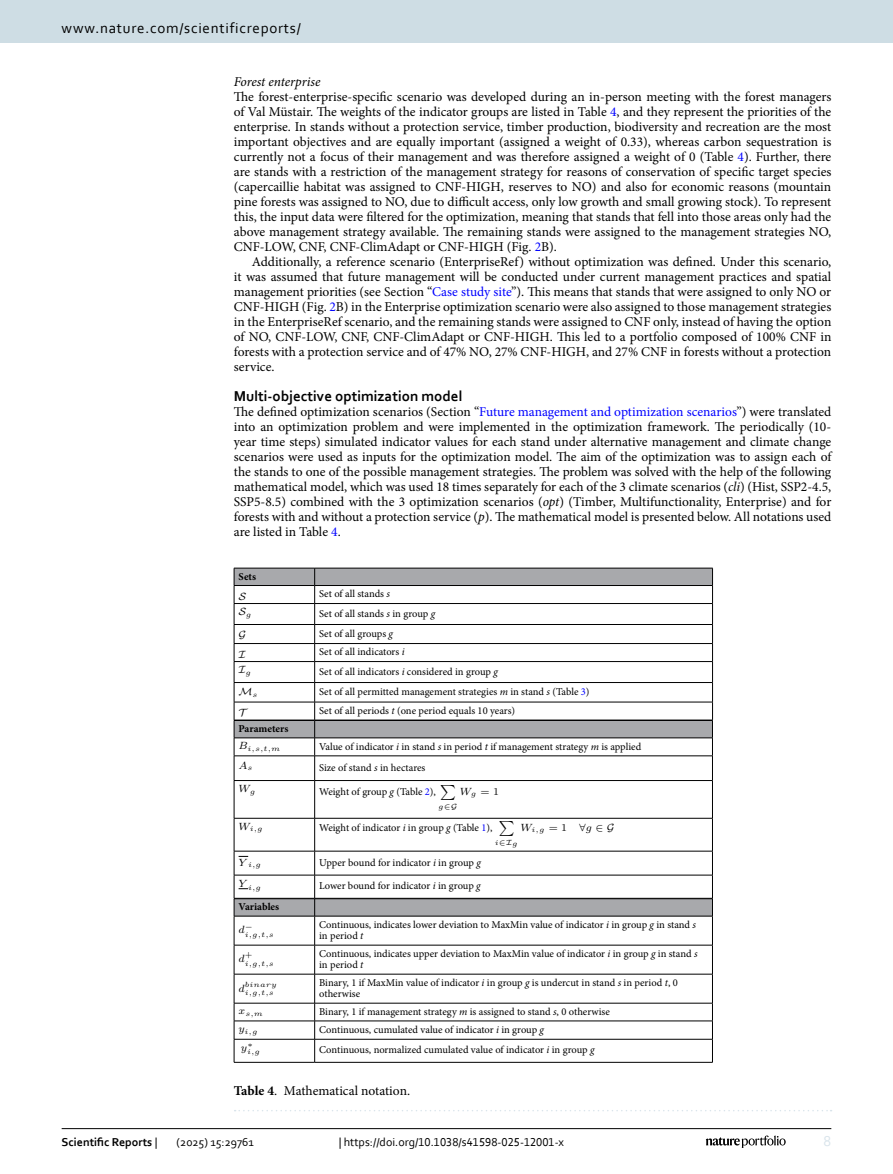
<style>
.page{position:relative;width:893px;height:1174px;background:#fff}
.page>*{position:absolute;margin:0;border:0;box-sizing:border-box;transform-origin:0 0}
.t1{font:15px "Corbel";letter-spacing:.05em;color:#000}
.Head_2{font:700 15px "Corbel";color:#000}
.t2{font:15px "LM Math Extension 10";color:#000}
.t3{font:15px "Corbel";color:#d9e4eb}
.Body_Text{font:13.5px/15px "Minion Pro";color:#000;text-align:justify}
.Body_Text_Indent{font:13.5px/15px "Minion Pro";color:#000;text-align:justify}
.Table_Caption{font:13.5px "Minion Pro";color:#000}
.Head_3{font:italic 13.5px "Minion Pro";letter-spacing:-.01em;color:#000}
.t4{font:12px "Corbel";color:#000}
.t5{font:700 12px "Corbel";color:#000}
.Table_Body{font:10.5px/11.2px "Minion Pro";color:#000}
.Table_Head{font:700 10.5px "Minion Pro";color:#000}
.t6{font:10.5px "LM Math Italic 7";color:#000}
.t7{font:10.5px "LM Roman 7";color:#000}
.t8{font:7.5px/8.6px "LM Math Italic 5";color:#000}
.s1{color:#00f}
.s2{font-style:italic}
.s3{font-family:"LM Math Italic 7"}
.s4{font-family:"LM Roman 5"}
.s5{font-weight:700}
.s6{font-weight:400}
</style>
<div class="page">
<hr style="left:234px;top:780px;width:81px;height:1px;background:#000">
<hr style="left:234px;top:780px;width:1px;height:38px;background:#000">
<hr style="left:315px;top:780px;width:398px;height:1px;background:#000">
<hr style="left:314px;top:780px;width:1px;height:38px;background:#000">
<hr style="left:712px;top:780px;width:1px;height:38px;background:#000">
<hr style="left:234px;top:818px;width:81px;height:1px;background:#000">
<hr style="left:234px;top:818px;width:1px;height:33px;background:#000">
<hr style="left:315px;top:818px;width:398px;height:1px;background:#000">
<hr style="left:314px;top:818px;width:1px;height:33px;background:#000">
<hr style="left:712px;top:818px;width:1px;height:33px;background:#000">
<hr style="left:234px;top:1062px;width:81px;height:1px;background:#000">
<svg style="left:234px;top:851px;width:479px;height:211px"></svg>
<hr style="left:315px;top:1062px;width:398px;height:1px;background:#000">
<svg style="left:235px;top:1110px;width:597px;height:1px"></svg>
<hr style="left:62px;top:1128px;width:769px;height:1px;background:#000">
<svg style="left:706px;top:1135px;width:80px;height:12px"></svg>
<div style="left:0;top:0;width:893px;height:43px;background:#cedde4"></div>
<svg style="left:234px;top:568px;width:479px;height:212px"></svg>
<p class="t1" style="left:62px;top:18px;width:241px">www.nature.com/scientificreports/</p>
<p class="Head_3" style="left:234px;top:72px;width:88px">Forest enterprise</p>
<p class="Body_Text" style="left:234px;top:89px;width:599px">The forest-enterprise-specific scenario was developed during an in-person meeting with the forest managers of Val Müstair. The weights of the indicator groups are listed in Table <span class="s1">4</span>, and they represent the priorities of the enterprise. In stands without a protection service, timber production, biodiversity and recreation are the most important objectives and are equally important (assigned a weight of 0.33), whereas carbon sequestration is currently not a focus of their management and was therefore assigned a weight of 0 (Table <span class="s1">4</span>). Further, there are stands with a restriction of the management strategy for reasons of conservation of specific target species (capercaillie habitat was assigned to CNF-HIGH, reserves to NO) and also for economic reasons (mountain pine forests was assigned to NO, due to difficult access, only low growth and small growing stock). To represent this, the input data were filtered for the optimization, meaning that stands that fell into those areas only had the above management strategy available. The remaining stands were assigned to the management strategies NO, CNF-LOW, CNF, CNF-ClimAdapt or CNF-HIGH (Fig. <span class="s1">2</span>B).</p>
<p class="Body_Text_Indent" style="left:234px;top:254px;width:599px;text-indent:18px">Additionally, a reference scenario (EnterpriseRef) without optimization was defined. Under this scenario, it was assumed that future management will be conducted under current management practices and spatial management priorities (see Section “<span class="s1">Case study site</span>”). This means that stands that were assigned to only NO or CNF-HIGH (Fig. <span class="s1">2</span>B) in the Enterprise optimization scenario were also assigned to those management strategies in the EnterpriseRef scenario, and the remaining stands were assigned to CNF only, instead of having the option of NO, CNF-LOW, CNF, CNF-ClimAdapt or CNF-HIGH. This led to a portfolio composed of 100% CNF in forests with a protection service and of 47% NO, 27% CNF-HIGH, and 27% CNF in forests without a protection service.</p>
<p class="Head_2" style="left:234px;top:386px;width:230px">Multi-objective optimization model</p>
<p class="Body_Text" style="left:234px;top:404px;width:599px">The defined optimization scenarios (Section “<span class="s1">Future management and optimization scenarios</span>”) were translated into an optimization problem and were implemented in the optimization framework. The periodically (10- year time steps) simulated indicator values for each stand under alternative management and climate change scenarios were used as inputs for the optimization model. The aim of the optimization was to assign each of the stands to one of the possible management strategies. The problem was solved with the help of the following mathematical model, which was used 18 times separately for each of the 3 climate scenarios (<span class="s2">cli</span>) (Hist, SSP2-4.5, SSP5-8.5) combined with the 3 optimization scenarios (<span class="s2">opt</span>) (Timber, Multifunctionality, Enterprise) and for forests with and without a protection service (<span class="s2">p</span>). The mathematical model is presented below. All notations used are listed in Table <span class="s1">4</span>.</p>
<p class="Table_Head" style="left:239px;top:569px;width:19px">Sets</p>
<p class="Table_Body" style="left:319px;top:588px;width:72px">Set of all stands <span class="s2">s</span></p>
<p class="t8" style="left:246px;top:610px;width:7px">g</p>
<p class="Table_Body" style="left:319px;top:608px;width:117px">Set of all stands <span class="s2">s</span> in group <span class="s2">g</span></p>
<p class="Table_Body" style="left:319px;top:628px;width:75px">Set of all groups <span class="s2">g</span></p>
<p class="Table_Body" style="left:319px;top:646px;width:87px">Set of all indicators <span class="s2">i</span></p>
<p class="t8" style="left:245px;top:668px;width:7px">g</p>
<p class="Table_Body" style="left:319px;top:666px;width:180px">Set of all indicators <span class="s2">i</span> considered in group <span class="s2">g</span></p>
<p class="t8" style="left:253px;top:690px;width:7px">s</p>
<p class="Table_Body" style="left:319px;top:686px;width:272px">Set of all permitted management strategies <span class="s2">m</span> in stand <span class="s2">s</span> (Table <span class="s1">3</span>)</p>
<p class="Table_Body" style="left:319px;top:705px;width:198px">Set of all periods <span class="s2">t</span> (one period equals 10 years)</p>
<p class="Table_Head" style="left:239px;top:721px;width:51px">Parameters</p>
<p class="t8" style="left:239px;top:744px;width:43px"><sup>B</sup>i,s,t,m</p>
<p class="Table_Body" style="left:319px;top:740px;width:324px">Value of indicator <span class="s2">i</span> in stand <span class="s2">s</span> in period <span class="s2">t</span> if management strategy <span class="s2">m</span> is applied</p>
<p class="t6" style="left:239px;top:760px;width:15px">A<sub>s</sub></p>
<p class="Table_Body" style="left:319px;top:762px;width:108px">Size of stand <span class="s2">s</span> in hectares</p>
<p class="t6" style="left:239px;top:784px;width:18px">W<sub>g</sub></p>
<p class="Table_Body" style="left:319px;top:786px;width:118px">Weight of group <span class="s2">g</span> (Table <span class="s1">2</span>),</p>
<p class="t2" style="left:440px;top:771px;width:17px">∑</p>
<p class="t8" style="left:438px;top:802px;width:14px">g∈</p>
<p class="t7" style="left:460px;top:783px;width:41px"><span class="s3">W</span><sub>g</sub> =1</p>
<p class="t8" style="left:239px;top:825px;width:25px"><sup>W</sup>i,g</p>
<p class="Table_Body" style="left:319px;top:822px;width:175px">Weight of indicator <span class="s2">i</span> in group <span class="s2">g</span> (Table <span class="s1">1</span>),</p>
<p class="t2" style="left:499px;top:806px;width:17px">∑</p>
<p class="t8" style="left:495px;top:839px;width:24px">i∈ g</p>
<p class="t8" style="left:520px;top:826px;width:85px"><sup>W</sup>i,g <sup>=</sup> <sup>1</sup> ∀<sup>g</sup> ∈</p>
<p class="t8" style="left:239px;top:861px;width:24px"><sup>Y</sup> i,g</p>
<p class="Table_Body" style="left:319px;top:857px;width:163px">Upper bound for indicator <span class="s2">i</span> in group <span class="s2">g</span></p>
<p class="t8" style="left:239px;top:884px;width:24px"><sup>Y</sup> i,g</p>
<p class="Table_Body" style="left:319px;top:880px;width:163px">Lower bound for indicator <span class="s2">i</span> in group <span class="s2">g</span></p>
<p class="Table_Head" style="left:239px;top:899px;width:42px">Variables</p>
<p class="t6" style="left:239px;top:925px;width:8px">d</p>
<p class="t8" style="left:245px;top:922px;width:30px">− i,g,t,s</p>
<p class="Table_Body" style="left:319px;top:918px;width:378px">Continuous, indicates lower deviation to MaxMin value of indicator <span class="s2">i</span> in group <span class="s2">g</span> in stand <span class="s2">s </span>in period <span class="s2">t</span></p>
<p class="t6" style="left:239px;top:954px;width:8px">d</p>
<p class="t8" style="left:245px;top:951px;width:30px"><span class="s4">+ </span>i,g,t,s</p>
<p class="Table_Body" style="left:319px;top:947px;width:380px">Continuous, indicates upper deviation to MaxMin value of indicator <span class="s2">i</span> in group <span class="s2">g</span> in stand <span class="s2">s </span>in period <span class="s2">t</span></p>
<p class="t6" style="left:239px;top:983px;width:8px">d</p>
<p class="t8" style="left:245px;top:980px;width:33px">binary i,g,t,s</p>
<p class="Table_Body" style="left:319px;top:976px;width:360px">Binary, 1 if MaxMin value of indicator <span class="s2">i</span> in group <span class="s2">g</span> is undercut in stand <span class="s2">s</span> in period <span class="s2">t</span>, 0 otherwise</p>
<p class="t8" style="left:239px;top:1009px;width:26px"><sup>x</sup>s,m</p>
<p class="Table_Body" style="left:319px;top:1005px;width:292px">Binary, 1 if management strategy <span class="s2">m</span> is assigned to stand <span class="s2">s</span>, 0 otherwise</p>
<p class="t8" style="left:239px;top:1027px;width:20px"><sup>y</sup>i,g</p>
<p class="Table_Body" style="left:319px;top:1023px;width:226px">Continuous, cumulated value of indicator <span class="s2">i</span> in group <span class="s2">g</span></p>
<p class="t6" style="left:241px;top:1043px;width:13px">y∗</p>
<p class="t8" style="left:247px;top:1048px;width:14px">i,g</p>
<p class="Table_Body" style="left:319px;top:1044px;width:277px">Continuous, normalized cumulated value of indicator <span class="s2">i</span> in group <span class="s2">g</span></p>
<p class="Table_Caption" style="left:234px;top:1082px;width:178px"><span class="s5">Table 4</span>. Mathematical notation.</p>
<p class="t5" style="left:62px;top:1134px;width:97px">Scientific Reports <span class="s6">|</span></p>
<p class="t4" style="left:177px;top:1134px;width:79px">(2025) 15:29761</p>
<p class="t4" style="left:339px;top:1134px;width:227px">| https://doi.org/10.1038/s41598-025-12001-x</p>
<p class="t3" style="left:824px;top:1132px;width:9px">8</p>
</div>
